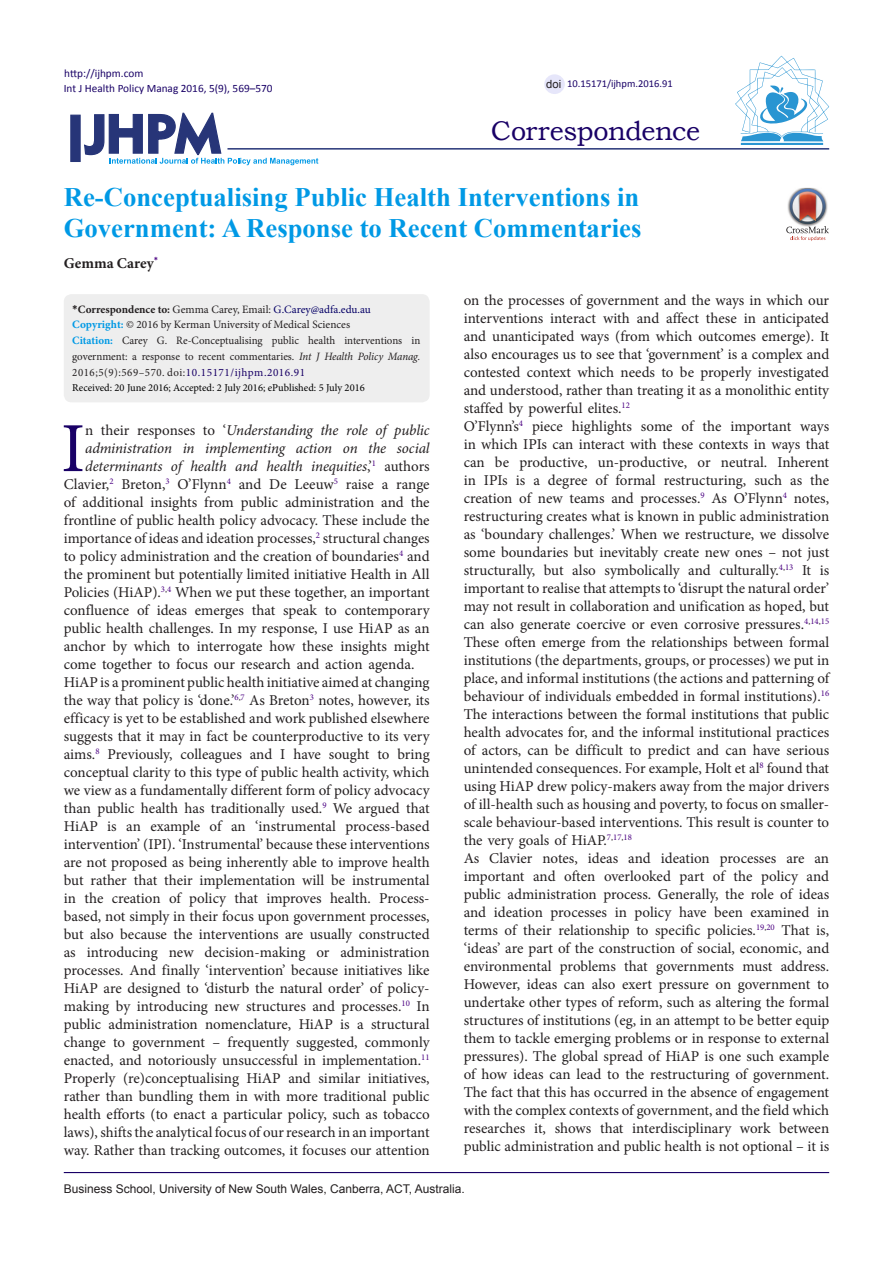
<style>
.page{position:relative;width:893px;height:1263px;background:#fff}
.page>*{position:absolute;margin:0;border:0;box-sizing:border-box;transform-origin:0 0}
.t1{font:70.35px "Minion Pro";color:#190066}
.t2{font:27px "Bookman Old Style";letter-spacing:-.015em;color:#190066}
.Default{font:700 26.7px/31.5px "Times New Roman";color:#0099e5}
.t3{font:15px/18px "Minion Pro";color:#231f20;text-align:justify}
.t4{font:italic 15px "Minion Pro";letter-spacing:-.01em;color:#231f20}
.Default-2{font:700 15px "Minion Pro";color:#231f20}
.t5{font:12px "Arial";color:#231f20}
.Default-3{font:11.25px/15.8px "Minion Pro";color:#231f20;text-align:justify}
.t6{font:11.25px "Minion Pro";color:#050066}
.t7{font:11.25px "Calibri";color:#190066}
.t8{font:11.25px "Arial";color:#231f20}
.Default-4{font:10.5px "Minion Pro";color:#000}
.t9{font:10.5px "Calibri";color:#190066}
.s1{font-family:"Calibri";font-weight:700;color:#231f20}
.s2{font-weight:700;color:#231f20}
.s3{color:#231f20}
.s4{font-weight:700;color:#0099e5}
.s5{font-style:italic}
.s6{color:#190066}
.s7{font-style:normal}
</style>
<div class="page">
<svg style="left:84px;top:112px;width:234px;height:53px"></svg>
<div style="left:70px;top:115px;width:11px;height:47px;background:#273578;border:1px solid #273578"></div>
<hr style="left:227px;top:148px;width:602px;height:2px;background:#273578">
<div style="left:64px;top:294px;width:366px;height:108px;background:#eee;border-radius:8px"></div>
<hr style="left:64px;top:1172px;width:765px;height:1px;background:#190066">
<hr style="left:741px;top:143px;width:82px;height:2px;background:#2995d2">
<svg style="left:735px;top:56px;width:94px;height:85px"></svg>
<div style="left:544px;top:74px;width:21px;height:20px;background:#e6e6fa;border-radius:50%"></div>
<img style="left:798px;top:188px;width:18px;height:1px">
<svg style="left:786px;top:189px;width:43px;height:52px"></svg>
<p class="t7" style="left:64px;top:66px;width:81px">http://ijhpm.com</p>
<p class="t7" style="left:64px;top:81px;width:210px">Int J Health Policy Manag 2016, 5(9), 569–570</p>
<p class="t8" style="left:546px;top:76px;width:17px">doi</p>
<p class="t9" style="left:567px;top:77px;width:107px">10.15171/ijhpm.2016.91</p>
<p class="t2" style="left:491px;top:113px;width:211px">Correspondence</p>
<p class="Default" style="left:64px;top:180px;width:579px">Re-Conceptualising Public Health Interventions in<br>Government: A Response to Recent Commentaries</p>
<p class="Default-2" style="left:64px;top:253px;width:96px">Gemma Carey<sup>*</sup></p>
<p class="t6" style="left:72px;top:301px;width:300px"><span class="s1">*</span><span class="s2">Correspondence to:</span> <span class="s3">Gemma Carey, Email:</span> G.Carey@adfa.edu.au</p>
<p class="Default-3" style="left:72px;top:317px;width:279px"><span class="s4">Copyright:</span> © 2016 by Kerman University of Medical Sciences</p>
<p class="Default-3" style="left:72px;top:333px;width:350px"><span class="s4">Citation:</span> Carey G. Re-Conceptualising public health interventions in government: a response to recent commentaries. <span class="s5">Int J Health Policy Manag.<br></span>2016;5(9):569–570. doi:<span class="s6">10.15171/ijhpm.2016.91</span></p>
<p class="Default-4" style="left:72px;top:380px;width:294px">Received: 20 June 2016; Accepted: 2 July 2016; ePublished: 5 July 2016</p>
<p class="t3" style="left:464px;top:291px;width:367px">on the processes of government and the ways in which our interventions interact with and affect these in anticipated and unanticipated ways (from which outcomes emerge). It also encourages us to see that ‘government’ is a complex and contested context which needs to be properly investigated and understood, rather than treating it as a monolithic entity staffed by powerful elites.<sup>12</sup></p>
<p class="t3" style="left:464px;top:417px;width:367px">O’Flynn’s<sup>4</sup> piece highlights some of the important ways in which IPIs can interact with these contexts in ways that can be productive, un-productive, or neutral. Inherent in IPIs is a degree of formal restructuring, such as the creation of new teams and processes.<sup>9</sup> As O’Flynn<sup>4</sup> notes, restructuring creates what is known in public administration as ‘boundary challenges.’ When we restructure, we dissolve some boundaries but inevitably create new ones – not just structurally, but also symbolically and culturally.<sup>4</sup><sup>,</sup><sup>13</sup> It is important to realise that attempts to ‘disrupt the natural order’ may not result in collaboration and unification as hoped, but can also generate coercive or even corrosive pressures.<sup>4</sup><sup>,</sup><sup>14</sup><sup>,</sup><sup>15<br></sup>These often emerge from the relationships between formal institutions (the departments, groups, or processes) we put in place, and informal institutions (the actions and patterning of behaviour of individuals embedded in formal institutions).<sup>16<br></sup>The interactions between the formal institutions that public health advocates for, and the informal institutional practices of actors, can be difficult to predict and can have serious unintended consequences. For example, Holt et al<sup>8</sup> found that using HiAP drew policy-makers away from the major drivers of ill-health such as housing and poverty, to focus on smaller&shy;scale behaviour-based interventions. This result is counter to the very goals of HiAP.<sup>7</sup><sup>,</sup><sup>17</sup><sup>,</sup><sup>18</sup></p>
<p class="t3" style="left:464px;top:849px;width:367px">As Clavier notes, ideas and ideation processes are an important and often overlooked part of the policy and public administration process. Generally, the role of ideas and ideation processes in policy have been examined in terms of their relationship to specific policies.<sup>19</sup><sup>,</sup><sup>20</sup> That is, ‘ideas’ are part of the construction of social, economic, and environmental problems that governments must address.<br>However, ideas can also exert pressure on government to undertake other types of reform, such as altering the formal structures of institutions (eg, in an attempt to be better equip them to tackle emerging problems or in response to external pressures). The global spread of HiAP is one such example of how ideas can lead to the restructuring of government.<br>The fact that this has occurred in the absence of engagement with the complex contexts of government, and the field which researches it, shows that interdisciplinary work between public administration and public health is not optional – it is</p>
<p class="t1" style="left:61px;top:401px;width:26px">I</p>
<p class="t4" style="left:85px;top:420px;width:346px"><span class="s7">n their responses to ‘</span>Understanding the role of public</p>
<p class="t4" style="left:85px;top:438px;width:346px">administration in implementing action on the social</p>
<p class="t4" style="left:85px;top:456px;width:346px">determinants of health and health inequities<span class="s7">,’</span><sup>1</sup> <span class="s7">authors</span></p>
<p class="t3" style="left:64px;top:475px;width:367px">Clavier,<sup>2</sup> Breton,<sup>3</sup> O’Flynn<sup>4</sup> and De Leeuw<sup>5</sup> raise a range</p>
<p class="t3" style="left:64px;top:493px;width:367px">of additional insights from public administration and the</p>
<p class="t3" style="left:64px;top:511px;width:367px">frontline of public health policy advocacy. These include the</p>
<p class="t3" style="left:64px;top:529px;width:367px">importance of ideas and ideation processes,<sup>2</sup> structural changes</p>
<p class="t3" style="left:64px;top:547px;width:367px">to policy administration and the creation of boundaries<sup>4</sup> and</p>
<p class="t3" style="left:64px;top:565px;width:367px">the prominent but potentially limited initiative Health in All</p>
<p class="t3" style="left:64px;top:583px;width:367px">Policies (HiAP).<sup>3</sup><sup>,</sup><sup>4</sup> When we put these together, an important</p>
<p class="t3" style="left:64px;top:601px;width:367px">confluence of ideas emerges that speak to contemporary</p>
<p class="t3" style="left:64px;top:619px;width:367px">public health challenges. In my response, I use HiAP as an</p>
<p class="t3" style="left:64px;top:637px;width:367px">anchor by which to interrogate how these insights might</p>
<p class="t3" style="left:64px;top:655px;width:352px">come together to focus our research and action agenda.</p>
<p class="t3" style="left:64px;top:673px;width:367px">HiAP is a prominent public health initiative aimed at changing the way that policy is ‘done.’<sup>6</sup><sup>,</sup><sup>7</sup> As Breton<sup>3</sup> notes, however, its efficacy is yet to be established and work published elsewhere suggests that it may in fact be counterproductive to its very aims.<sup>8</sup> Previously, colleagues and I have sought to bring conceptual clarity to this type of public health activity, which we view as a fundamentally different form of policy advocacy than public health has traditionally used.<sup>9</sup> We argued that HiAP is an example of an ‘instrumental process-based intervention’ (IPI). ‘Instrumental’ because these interventions are not proposed as being inherently able to improve health but rather that their implementation will be instrumental in the creation of policy that improves health. Process&shy;based, not simply in their focus upon government processes, but also because the interventions are usually constructed as introducing new decision-making or administration processes. And finally ‘intervention’ because initiatives like HiAP are designed to ‘disturb the natural order’ of policy&shy;making by introducing new structures and processes.<sup>10</sup> In public administration nomenclature, HiAP is a structural change to government – frequently suggested, commonly enacted, and notoriously unsuccessful in implementation.<sup>11</sup></p>
<p class="t3" style="left:64px;top:1069px;width:367px">Properly (re)conceptualising HiAP and similar initiatives, rather than bundling them in with more traditional public health efforts (to enact a particular policy, such as tobacco laws), shifts the analytical focus of our research in an important way. Rather than tracking outcomes, it focuses our attention</p>
<p class="t5" style="left:64px;top:1181px;width:403px">Business School, University of New South Wales, Canberra, ACT, Australia.</p>
</div>
